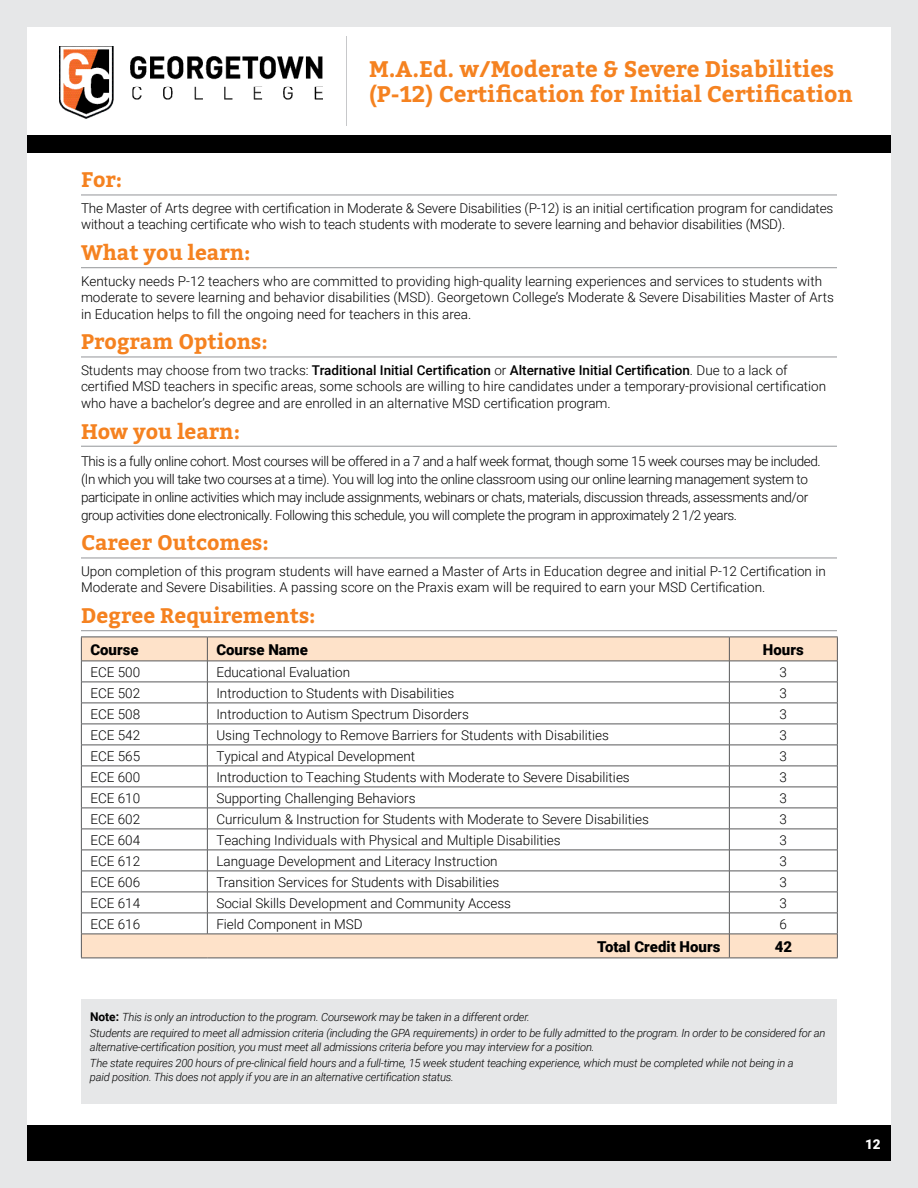
<style>
.page{position:relative;width:918px;height:1188px;background:#fff}
.page>*{position:absolute;margin:0;border:0;box-sizing:border-box;transform-origin:0 0}
.t1{font:700 22.5px/25.5px "Bitter";color:#f58220}
.t2{font:700 21px "Bitter";color:#f58220}
.t3{font:900 15px "Roboto";color:#000}
.t4{font:300 13.5px/16.5px "Roboto";color:#000}
.t5{font:300 13.5px/18px "Roboto";letter-spacing:-.03em;color:#000}
.t6{font:900 13.5px "Roboto";color:#fff}
.t7{font:italic 300 11.25px/16.5px "Roboto";letter-spacing:-.02em;color:#000}
.s1{font-weight:500}
.s2{font-weight:700;font-style:normal;font-size:12px}
</style>
<div class="page">
<div style="left:27px;top:135px;width:864px;height:18px;background:#000"></div>
<div style="left:27px;top:1125px;width:864px;height:36px;background:#000"></div>
<div style="left:0;top:0;width:918px;height:1188px;border:27px solid #e6e7e8"></div>
<hr style="left:346px;top:36px;width:1px;height:90px;background:#c7c8ca">
<img style="left:59px;top:46px;width:264px;height:73px">
<hr style="left:81px;top:195px;width:756px;height:1px;background:#939598">
<hr style="left:81px;top:267px;width:756px;height:1px;background:#939598">
<hr style="left:81px;top:357px;width:756px;height:1px;background:#939598">
<hr style="left:81px;top:446px;width:756px;height:1px;background:#939598">
<hr style="left:81px;top:558px;width:756px;height:1px;background:#939598">
<hr style="left:81px;top:630px;width:756px;height:1px;background:#939598">
<hr style="left:81px;top:958px;width:126px;height:1px;background:#58595b">
<hr style="left:207px;top:958px;width:522px;height:1px;background:#58595b">
<hr style="left:729px;top:958px;width:109px;height:1px;background:#58595b">
<svg style="left:81px;top:637px;width:757px;height:321px"></svg>
<hr style="left:81px;top:934px;width:126px;height:1px;background:#58595b">
<hr style="left:207px;top:934px;width:522px;height:1px;background:#58595b">
<hr style="left:729px;top:934px;width:109px;height:1px;background:#58595b">
<div style="left:81px;top:999px;width:756px;height:104px;background:#e6e7e8"></div>
<h1 class="t1" style="left:369px;top:57px;width:485px">M.A.Ed. w/Moderate &amp; Severe Disabilities (P-12) Certification for Initial Certification</h1>
<h2 class="t2" style="left:81px;top:166px;width:43px">For:</h2>
<p class="t4" style="left:81px;top:199px;width:754px">The Master of Arts degree with certification in Moderate &amp; Severe Disabilities (P-12) is an initial certification program for candidates without a teaching certificate who wish to teach students with moderate to severe learning and behavior disabilities (MSD).</p>
<h2 class="t2" style="left:81px;top:239px;width:171px">What you learn:</h2>
<p class="t4" style="left:81px;top:272px;width:754px">Kentucky needs P-12 teachers who are committed to providing high-quality learning experiences and services to students with moderate to severe learning and behavior disabilities (MSD). Georgetown College’s Moderate &amp; Severe Disabilities Master of Arts in Education helps to fill the ongoing need for teachers in this area.</p>
<h2 class="t2" style="left:81px;top:328px;width:188px">Program Options:</h2>
<p class="t4" style="left:81px;top:361px;width:747px">Students may choose from two tracks: <span class="s1">Traditional Initial Certification</span> or <span class="s1">Alternative Initial Certification</span>. Due to a lack of certified MSD teachers in specific areas, some schools are willing to hire candidates under a temporary-provisional certification who have a bachelor’s degree and are enrolled in an alternative MSD certification program.</p>
<h2 class="t2" style="left:81px;top:417px;width:161px">How you learn:</h2>
<p class="t5" style="left:81px;top:451px;width:741px">This is a fully online cohort. Most courses will be offered in a 7 and a half week format, though some 15 week courses may be included. (In which you will take two courses at a time). You will log into the online classroom using our online learning management system to participate in online activities which may include assignments, webinars or chats, materials, discussion threads, assessments and/or group activities done electronically. Following this schedule, you will complete the program in approximately 2 1/2 years.</p>
<h2 class="t2" style="left:81px;top:529px;width:189px">Career Outcomes:</h2>
<p class="t4" style="left:81px;top:562px;width:746px">Upon completion of this program students will have earned a Master of Arts in Education degree and initial P-12 Certification in<br>Moderate and Severe Disabilities. A passing score on the Praxis exam will be required to earn your MSD Certification.</p>
<h2 class="t2" style="left:81px;top:602px;width:236px">Degree Requirements:</h2>
<p class="t3" style="left:90px;top:640px;width:50px">Course</p>
<p class="t3" style="left:216px;top:640px;width:93px">Course Name</p>
<p class="t3" style="left:763px;top:640px;width:42px">Hours</p>
<p class="t4" style="left:90px;top:664px;width:51px">ECE 500</p>
<p class="t4" style="left:216px;top:664px;width:135px">Educational Evaluation</p>
<p class="t4" style="left:780px;top:664px;width:9px">3</p>
<p class="t4" style="left:90px;top:685px;width:51px">ECE 502</p>
<p class="t4" style="left:216px;top:685px;width:239px">Introduction to Students with Disabilities</p>
<p class="t4" style="left:780px;top:685px;width:9px">3</p>
<p class="t4" style="left:90px;top:706px;width:51px">ECE 508</p>
<p class="t4" style="left:216px;top:706px;width:254px">Introduction to Autism Spectrum Disorders</p>
<p class="t4" style="left:780px;top:706px;width:9px">3</p>
<p class="t4" style="left:90px;top:727px;width:51px">ECE 542</p>
<p class="t4" style="left:216px;top:727px;width:394px">Using Technology to Remove Barriers for Students with Disabilities</p>
<p class="t4" style="left:780px;top:727px;width:9px">3</p>
<p class="t4" style="left:90px;top:748px;width:51px">ECE 565</p>
<p class="t4" style="left:216px;top:748px;width:200px">Typical and Atypical Development</p>
<p class="t4" style="left:780px;top:748px;width:9px">3</p>
<p class="t4" style="left:90px;top:769px;width:51px">ECE 600</p>
<p class="t4" style="left:216px;top:769px;width:415px">Introduction to Teaching Students with Moderate to Severe Disabilities</p>
<p class="t4" style="left:780px;top:769px;width:9px">3</p>
<p class="t4" style="left:90px;top:790px;width:51px">ECE 610</p>
<p class="t4" style="left:216px;top:790px;width:201px">Supporting Challenging Behaviors</p>
<p class="t4" style="left:780px;top:790px;width:9px">3</p>
<p class="t4" style="left:90px;top:811px;width:51px">ECE 602</p>
<p class="t4" style="left:216px;top:811px;width:434px">Curriculum &amp; Instruction for Students with Moderate to Severe Disabilities</p>
<p class="t4" style="left:780px;top:811px;width:9px">3</p>
<p class="t4" style="left:90px;top:832px;width:51px">ECE 604</p>
<p class="t4" style="left:216px;top:832px;width:346px">Teaching Individuals with Physical and Multiple Disabilities</p>
<p class="t4" style="left:780px;top:832px;width:9px">3</p>
<p class="t4" style="left:90px;top:853px;width:51px">ECE 612</p>
<p class="t4" style="left:216px;top:853px;width:283px">Language Development and Literacy Instruction</p>
<p class="t4" style="left:780px;top:853px;width:9px">3</p>
<p class="t4" style="left:90px;top:874px;width:51px">ECE 606</p>
<p class="t4" style="left:216px;top:874px;width:284px">Transition Services for Students with Disabilities</p>
<p class="t4" style="left:780px;top:874px;width:9px">3</p>
<p class="t4" style="left:90px;top:895px;width:51px">ECE 614</p>
<p class="t4" style="left:216px;top:895px;width:296px">Social Skills Development and Community Access</p>
<p class="t4" style="left:780px;top:895px;width:9px">3</p>
<p class="t4" style="left:90px;top:916px;width:51px">ECE 616</p>
<p class="t4" style="left:216px;top:916px;width:148px">Field Component in MSD</p>
<p class="t4" style="left:780px;top:916px;width:9px">6</p>
<p class="t3" style="left:597px;top:937px;width:125px">Total Credit Hours</p>
<p class="t3" style="left:775px;top:937px;width:19px">42</p>
<p class="t7" style="left:90px;top:1008px;width:737px"><span class="s2">Note:</span> This is only an introduction to the program. Coursework may be taken in a different order.<br>Students are required to meet all admission criteria (including the GPA requirements) in order to be fully admitted to the program. In order to be considered for an</p>
<p class="t7" style="left:90px;top:1038px;width:705px">alternative-certification position, you must meet all admissions criteria before you may interview for a position.<br>The state requires 200 hours of pre-clinical field hours and a full-time, 15 week student teaching experience, which must be completed while not being in a</p>
<p class="t7" style="left:90px;top:1068px;width:365px">paid position. This does not apply if you are in an alternative certification status.</p>
<p class="t6" style="left:865px;top:1134px;width:17px">12</p>
</div>
